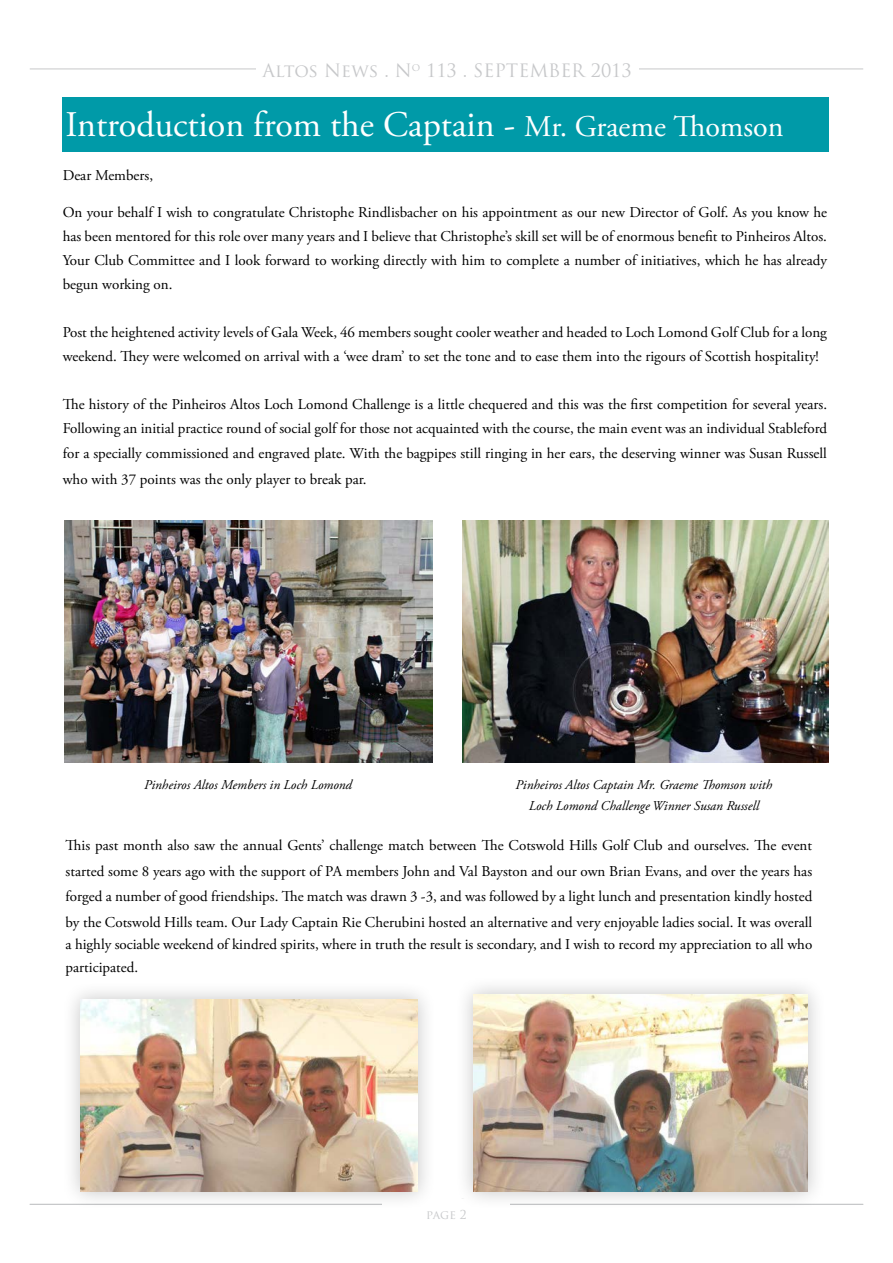
<style>
.page{position:relative;width:893px;height:1263px;background:#fff}
.page>*{position:absolute;margin:0;border:0;box-sizing:border-box;transform-origin:0 0}
.t1{font:36px "Adobe Garamond Pro";color:#fff}
.t2{font:18px "Trajan Pro";color:#c7c8ca}
.t3{font:15px/24px "Adobe Garamond Pro";color:#000}
.t4{font:italic 13.5px/21px "Adobe Garamond Pro";color:#000;text-align:center}
.t5{font:12px "Trajan Pro";color:#c7c8ca}
.s1{font-size:30px}
</style>
<div class="page">
<div style="left:63px;top:97px;width:766px;height:55px;background:#009aa8"></div>
<hr style="left:30px;top:69px;width:833px;height:1px;background:#c7c8ca">
<div style="left:256px;top:64px;width:383px;height:30px;background:#fff"></div>
<hr style="left:30px;top:1204px;width:833px;height:1px;background:#c7c8ca">
<div style="left:383px;top:1199px;width:127px;height:22px;background:#fff"></div>
<img style="left:65px;top:520px;width:368px;height:242px">
<div style="left:62px;top:980px;width:374px;height:230px;background:#000;opacity:.23"></div>
<img style="left:81px;top:999px;width:337px;height:192px">
<div style="left:455px;top:976px;width:372px;height:234px;background:#000;opacity:.23"></div>
<img style="left:474px;top:994px;width:334px;height:197px">
<img style="left:462px;top:520px;width:367px;height:242px">
<p class="t2" style="left:263px;top:59px;width:371px">Altos News . N<sup>o</sup> 113 . SEPTEMBER 2013</p>
<h1 class="t1" style="left:65px;top:103px;width:720px">Introduction from the Captain - <span class="s1">Mr. Graeme Thomson</span></h1>
<p class="t3" style="left:63px;top:164px;width:92px">Dear Members,</p>
<p class="t3" style="left:63px;top:201px;width:766px;text-align:justify">On your behalf I wish to congratulate Christophe Rindlisbacher on his appointment as our new Director of Golf. As you know he has been mentored for this role over many years and I believe that Christophe’s skill set will be of enormous benefit to Pinheiros Altos.<br>Your Club Committee and I look forward to working directly with him to complete a number of initiatives, which he has already begun working on.</p>
<p class="t3" style="left:63px;top:321px;width:766px">Post the heightened activity levels of Gala Week, 46 members sought cooler weather and headed to Loch Lomond Golf Club for a long weekend. They were welcomed on arrival with a ‘wee dram’ to set the tone and to ease them into the rigours of Scottish hospitality!</p>
<p class="t3" style="left:63px;top:393px;width:766px">The history of the Pinheiros Altos Loch Lomond Challenge is a little chequered and this was the first competition for several years.<br>Following an initial practice round of social golf for those not acquainted with the course, the main event was an individual Stableford</p>
<p class="t3" style="left:63px;top:441px;width:766px;line-height:25.5px">for a specially commissioned and engraved plate. With the bagpipes still ringing in her ears, the deserving winner was Susan Russell who with 37 points was the only player to break par.</p>
<p class="t4" style="left:144px;top:775px;width:209px">Pinheiros Altos Members in Loch Lomond</p>
<p class="t4" style="left:516px;top:775px;width:258px">Pinheiros Altos Captain Mr. Graeme Thomson with<br>Loch Lomond Challenge Winner Susan Russell</p>
<p class="t3" style="left:66px;top:833px;width:748px;line-height:25.5px;text-align:justify">This past month also saw the annual Gents’ challenge match between The Cotswold Hills Golf Club and ourselves. The event started some 8 years ago with the support of PA members John and Val Bayston and our own Brian Evans, and over the years has forged a number of good friendships. The match was drawn 3 -3, and was followed by a light lunch and presentation kindly hosted by the Cotswold Hills team. Our Lady Captain Rie Cherubini hosted an alternative and very enjoyable ladies social. It was overall</p>
<p class="t3" style="left:66px;top:934px;width:748px;line-height:22.5px">a highly sociable weekend of kindred spirits, where in truth the result is secondary, and I wish to record my appreciation to all who participated.</p>
<p class="t5" style="left:426px;top:1207px;width:42px">page 2</p>
</div>
